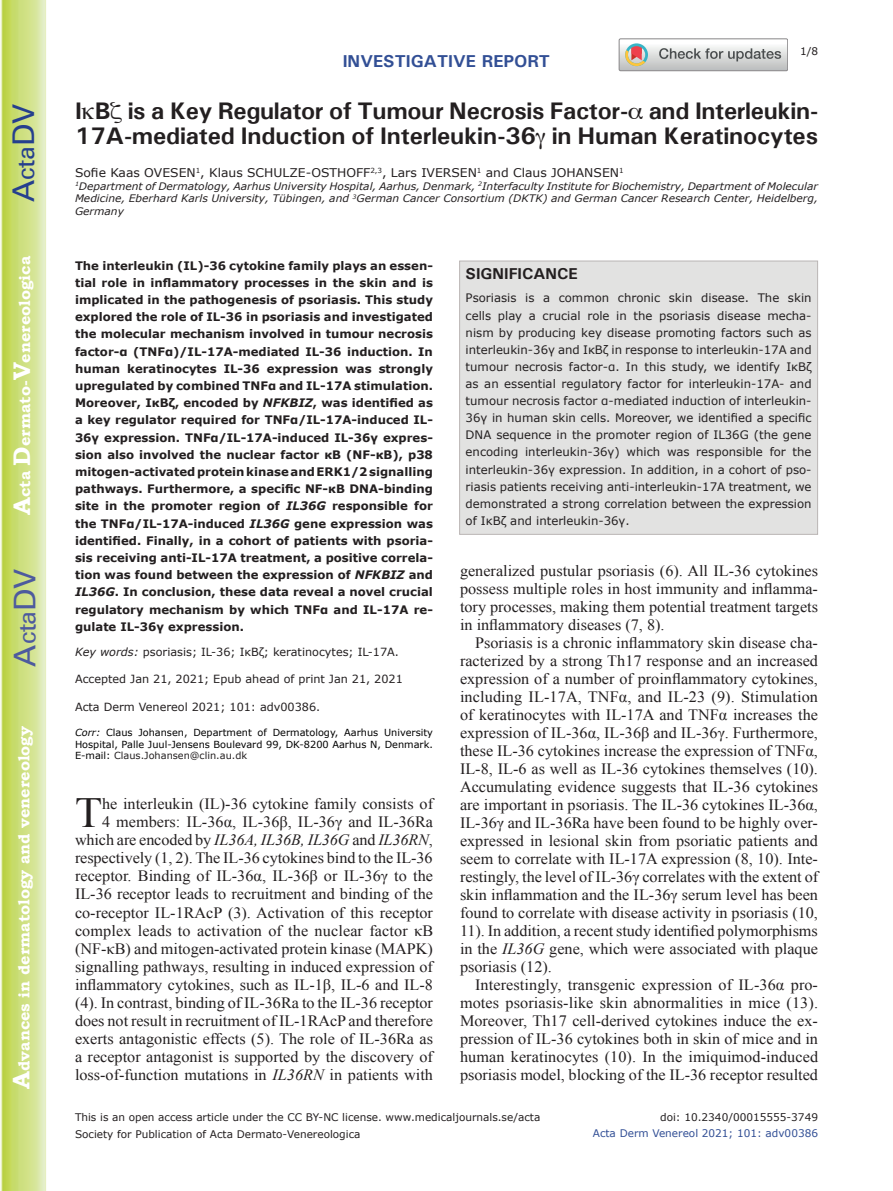
<style>
.page{position:relative;width:893px;height:1191px;background:#fff}
.page>*{position:absolute;margin:0;border:0;box-sizing:border-box;transform-origin:0 0}
.t1{font:42.9px "Times New Roman";color:#231f20}
.t2{font:30px "Univers";color:#4d5a9e}
.t3{font:30px "Univers";color:#253f8e}
.t4{font:700 24px/25.5px "Univers";letter-spacing:-.005em;color:#231f20}
.t5{font:700 17.25px "Univers";color:#324f95}
.t6{font:15.75px/18px "Times New Roman";color:#231f20;text-align:justify}
.t7{font:700 15.75px "Bookman Old Style";color:#fff}
.t8{font:700 15.75px "Univers";color:#231f20}
.t9{font:12px "Verdana";color:#231f20}
.t10{font:700 11.7px/17.2px "Verdana";color:#231f20;text-align:justify}
.t11{font:11.7px/17.1px "Verdana";color:#231f20;text-align:justify}
.t12{font:11.25px "Verdana";color:#231f20}
.t13{font:10.5px "Verdana";color:#231f20}
.t14{font:10.5px "Verdana";color:#324f95}
.t15{font:italic 10.35px/12.8px "Verdana";color:#231f20;text-align:justify}
.t16{font:9.75px/11.9px "Verdana";color:#000001;text-align:justify}
.s1{font-size:24px}
.s2{font-style:italic}
.s3{color:#231f20}
</style>
<div class="page">
<svg style="left:1px;top:0;width:45px;height:1191px;background:#cfe084"></svg>
<svg style="left:619px;top:39px;width:169px;height:32px"></svg>
<div style="left:459px;top:261px;width:359px;height:274px;background:#e2e2e1;border:1px solid #bab5b4"></div>
<h2 class="t3" style="left:6px;top:202px;width:100px;rotate:-90deg">A<span class="s1">cta</span>DV</h2>
<p class="t7" style="left:15px;top:515px;width:260px;rotate:-90deg"><span class="s1">A</span>cta <span class="s1">D</span>ermato-<span class="s1">V</span>enereologica</p>
<h2 class="t2" style="left:7px;top:666px;width:100px;rotate:-90deg">A<span class="s1">cta</span>DV</h2>
<p class="t7" style="left:15px;top:1088px;width:364px;rotate:-90deg"><span class="s1">A</span>dvances in dermatology and venereology</p>
<p class="t5" style="left:343px;top:50px;width:209px">INVESTIGATIVE REPORT</p>
<p class="t13" style="left:800px;top:44px;width:20px">1/8</p>
<h3 class="t4" style="left:75px;top:97px;width:744px">I B is a Key Regulator of Tumour Necrosis Factor- and Interleukin-<br>17A-mediated Induction of Interleukin-36 in Human Keratinocytes</h3>
<p class="t9" style="left:75px;top:165px;width:550px">Sofie Kaas OVESEN<sup>1</sup>, Klaus SCHULZE-OSTHOFF<sup>2,3</sup>, Lars IVERSEN<sup>1</sup> and Claus JOHANSEN<sup>1</sup></p>
<p class="t15" style="left:75px;top:179px;width:744px"><sup>1</sup>Department of Dermatology, Aarhus University Hospital, Aarhus, Denmark, <sup>2</sup>Interfaculty Institute for Biochemistry, Department of Molecular Medicine, Eberhard Karls University, Tübingen, and <sup>3</sup>German Cancer Consortium (DKTK) and German Cancer Research Center, Heidelberg, Germany</p>
<p class="t10" style="left:75px;top:257px;width:359px">The interleukin (IL)-36 cytokine family plays an essen&shy;tial role in inflammatory processes in the skin and is implicated in the pathogenesis of psoriasis. This study explored the role of IL-36 in psoriasis and investigated the molecular mechanism involved in tumour necrosis factor-α (TNFα)/IL-17A-mediated IL-36 induction. In human keratinocytes IL-36 expression was strongly upregulated by combined TNFα and IL-17A stimulation.<br>Moreover, IκBζ, encoded by <span class="s2">NFKBIZ</span>, was identified as a key regulator required for TNFα/IL-17A-induced IL-36γ expression. TNFα/IL-17A-induced IL-36γ expres&shy;sion also involved the nuclear factor κB (NF-κB), p38 mitogen-activated protein kinase and ERK1/2 signalling pathways. Furthermore, a specific NF-κB DNA-binding site in the promoter region of <span class="s2">IL36G</span> responsible for the TNFα/IL-17A-induced <span class="s2">IL36G</span> gene expression was identified. Finally, in a cohort of patients with psoria&shy;sis receiving anti-IL-17A treatment, a positive correla&shy;tion was found between the expression of <span class="s2">NFKBIZ</span> and <span class="s2">IL36G</span>. In conclusion, these data reveal a novel crucial regulatory mechanism by which TNFα and IL-17A re&shy;gulate IL-36γ expression.</p>
<p class="t12" style="left:75px;top:645px;width:325px"><span class="s2">Key words:</span> psoriasis; IL-36; IκBζ; keratinocytes; IL-17A.</p>
<p class="t12" style="left:75px;top:672px;width:329px">Accepted Jan 21, 2021; Epub ahead of print Jan 21, 2021</p>
<p class="t12" style="left:75px;top:699px;width:247px">Acta Derm Venereol 2021; 101: adv00386.</p>
<p class="t16" style="left:75px;top:726px;width:359px"><span class="s2">Corr:</span> Claus Johansen, Department of Dermatology, Aarhus University Hospital, Palle Juul-Jensens Boulevard 99, DK-8200 Aarhus N, Denmark.<br>E-mail: <span class="s3">Claus.Johansen@clin.au.dk</span></p>
<h1 class="t1" style="left:75px;top:784px;width:29px">T</h1>
<p class="t6" style="left:75px;top:794px;width:360px;text-align:right">he interleukin (IL)-36 cytokine family consists of<br>4 members: IL-36α, IL-36β, IL-36γ and IL-36Ra which are encoded by <span class="s2">IL36A, IL36B, IL36G</span> and <span class="s2">IL36RN</span>, respectively (1, 2). The IL-36 cytokines bind to the IL-36 receptor. Binding of IL-36α, IL-36β or IL-36γ to the IL-36 receptor leads to recruitment and binding of the co-receptor IL-1RAcP (3). Activation of this receptor complex leads to activation of the nuclear factor κB (NF-κB) and mitogen-activated protein kinase (MAPK) signalling pathways, resulting in induced expression of inflammatory cytokines, such as IL-1β, IL-6 and IL-8 (4). In contrast, binding of IL-36Ra to the IL-36 receptor does not result in recruitment of IL-1RAcP and therefore exerts antagonistic effects (5). The role of IL-36Ra as a receptor antagonist is supported by the discovery of loss-of-function mutations in <span class="s2">IL36RN</span> in patients with</p>
<p class="t8" style="left:466px;top:264px;width:114px">SIGNIFICANCE</p>
<p class="t11" style="left:466px;top:290px;width:347px">Psoriasis is a common chronic skin disease. The skin cells play a crucial role in the psoriasis disease mecha&shy;nism by producing key disease promoting factors such as interleukin-36γ and IκBζ in response to interleukin-17A and tumour necrosis factor-α. In this study, we identify IκBζ as an essential regulatory factor for interleukin-17A- and tumour necrosis factor α-mediated induction of interleukin-36γ in human skin cells. Moreover, we identified a specific DNA sequence in the promoter region of IL36G (the gene encoding interleukin-36γ) which was responsible for the interleukin-36γ expression. In addition, in a cohort of pso&shy;riasis patients receiving anti-interleukin-17A treatment, we demonstrated a strong correlation between the expression of IκBζ and interleukin-36γ.</p>
<p class="t6" style="left:460px;top:562px;width:360px">generalized pustular psoriasis (6). All IL-36 cytokines possess multiple roles in host immunity and inflamma&shy;tory processes, making them potential treatment targets in inflammatory diseases (7, 8).</p>
<p class="t6" style="left:460px;top:633px;width:360px;text-indent:15px">Psoriasis is a chronic inflammatory skin disease cha&shy;racterized by a strong Th17 response and an increased expression of a number of proinflammatory cytokines, including IL-17A, TNFα, and IL-23 (9). Stimulation of keratinocytes with IL-17A and TNFα increases the expression of IL-36α, IL-36β and IL-36γ. Furthermore, these IL-36 cytokines increase the expression of TNFα, IL-8, IL-6 as well as IL-36 cytokines themselves (10).<br>Accumulating evidence suggests that IL-36 cytokines are important in psoriasis. The IL-36 cytokines IL-36α, IL-36γ and IL-36Ra have been found to be highly over&shy;expressed in lesional skin from psoriatic patients and seem to correlate with IL-17A expression (8, 10). Inte&shy;restingly, the level of IL-36γ correlates with the extent of skin inflammation and the IL-36γ serum level has been found to correlate with disease activity in psoriasis (10, 11). In addition, a recent study identified polymorphisms in the <span class="s2">IL36G</span> gene, which were associated with plaque psoriasis (12).</p>
<p class="t6" style="left:460px;top:975px;width:360px;text-indent:15px">Interestingly, transgenic expression of IL-36α pro&shy;motes psoriasis-like skin abnormalities in mice (13).<br>Moreover, Th17 cell-derived cytokines induce the ex&shy;pression of IL-36 cytokines both in skin of mice and in human keratinocytes (10). In the imiquimod-induced psoriasis model, blocking of the IL-36 receptor resulted</p>
<p class="t13" style="left:75px;top:1110px;width:467px">This is an open access article under the CC BY-NC license. www.medicaljournals.se/acta</p>
<p class="t13" style="left:660px;top:1110px;width:159px">doi: 10.2340/00015555-3749</p>
<p class="t13" style="left:75px;top:1127px;width:287px">Society for Publication of Acta Dermato-Venereologica</p>
<p class="t14" style="left:593px;top:1126px;width:227px">Acta Derm Venereol 2021; 101: adv00386</p>
</div>
